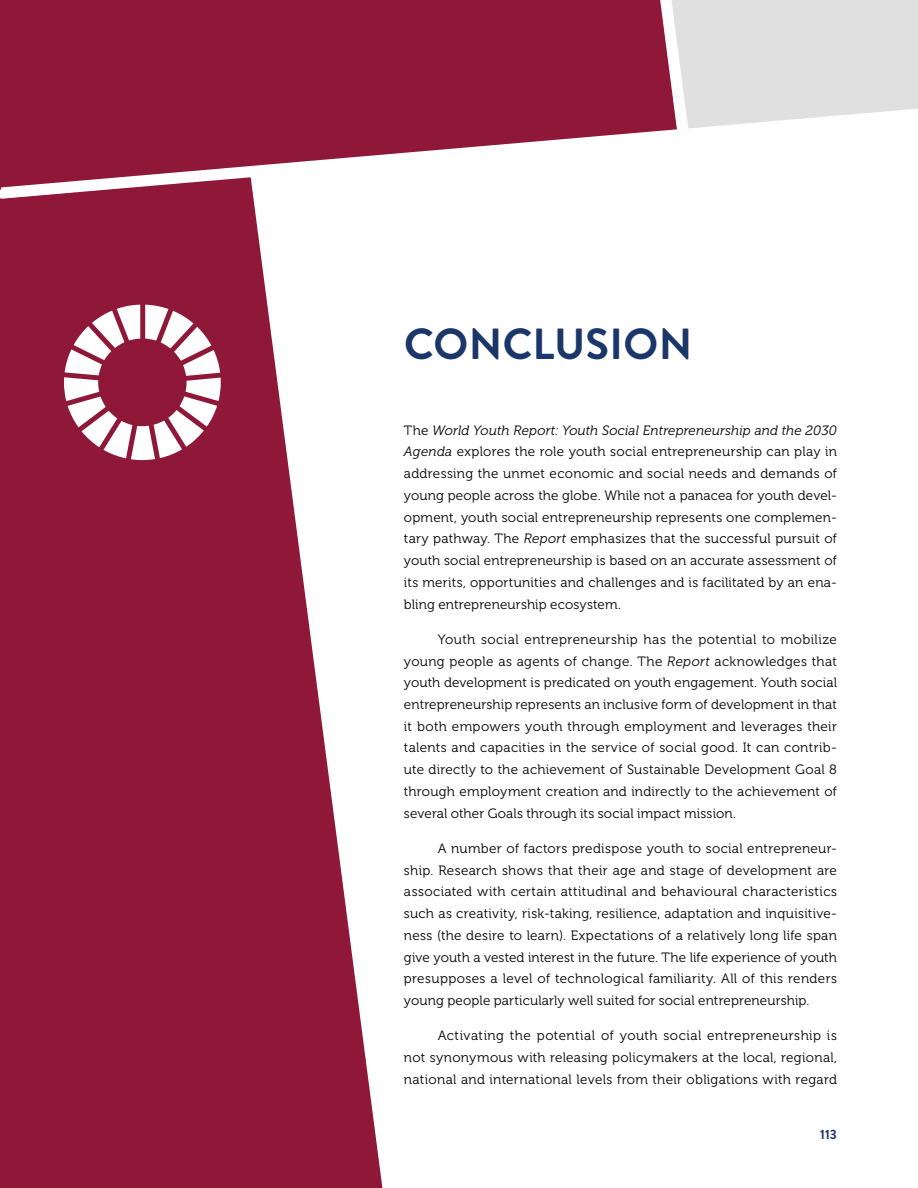
<style>
.page{position:relative;width:918px;height:1188px;background:#fff}
.page>*{position:absolute;margin:0;border:0;box-sizing:border-box;transform-origin:0 0}
.t1{font:700 43.5px "Brandon Grotesque";letter-spacing:.005em;color:#1b3668}
.t2{font:13.5px/21.8px "Museo 300";letter-spacing:.01em;color:#000;text-align:justify}
.t3{font:700 13.5px "Brandon Grotesque";color:#1b3668}
.s1{font-style:italic}
</style>
<div class="page">
<svg style="left:0;top:205px;width:383px;height:983px;fill:#8f1838"></svg>
<div style="left:0;top:0;width:634px;height:100px;background:#8f1838"></div>
<svg style="left:634px;top:0;width:284px;height:100px;background:#d7cace"></svg>
<svg style="left:0;top:100px;width:918px;height:105px"></svg>
<svg style="left:64px;top:305px;width:157px;height:155px"></svg>
<h1 class="t1" style="left:404px;top:313px;width:290px">CONCLUSION</h1>
<p class="t2" style="left:404px;top:419px;width:435px">The <span class="s1">World Youth Report: Youth Social Entrepreneurship and the 2030<br>Agenda</span> explores the role youth social entrepreneurship can play in addressing the unmet economic and social needs and demands of young people across the globe. While not a panacea for youth devel&shy;opment, youth social entrepreneurship represents one complemen&shy;tary pathway. The <span class="s1">Report</span> emphasizes that the successful pursuit of youth social entrepreneurship is based on an accurate assessment of its merits, opportunities and challenges and is facilitated by an ena&shy;bling entrepreneurship ecosystem.</p>
<p class="t2" style="left:404px;top:629px;width:435px;text-indent:34px">Youth social entrepreneurship has the potential to mobilize young people as agents of change. The <span class="s1">Report</span> acknowledges that youth development is predicated on youth engagement. Youth social entrepreneurship represents an inclusive form of development in that it both empowers youth through employment and leverages their talents and capacities in the service of social good. It can contrib&shy;ute directly to the achievement of Sustainable Development Goal 8 through employment creation and indirectly to the achievement of several other Goals through its social impact mission.</p>
<p class="t2" style="left:404px;top:838px;width:435px;text-indent:34px">A number of factors predispose youth to social entrepreneur&shy;ship. Research shows that their age and stage of development are associated with certain attitudinal and behavioural characteristics such as creativity, risk-taking, resilience, adaptation and inquisitive&shy;ness (the desire to learn). Expectations of a relatively long life span give youth a vested interest in the future. The life experience of youth presupposes a level of technological familiarity. All of this renders young people particularly well suited for social entrepreneurship.</p>
<p class="t2" style="left:404px;top:1025px;width:435px;text-indent:34px">Activating the potential of youth social entrepreneurship is not synonymous with releasing policymakers at the local, regional, national and international levels from their obligations with regard</p>
<p class="t3" style="left:820px;top:1124px;width:18px">113</p>
</div>
